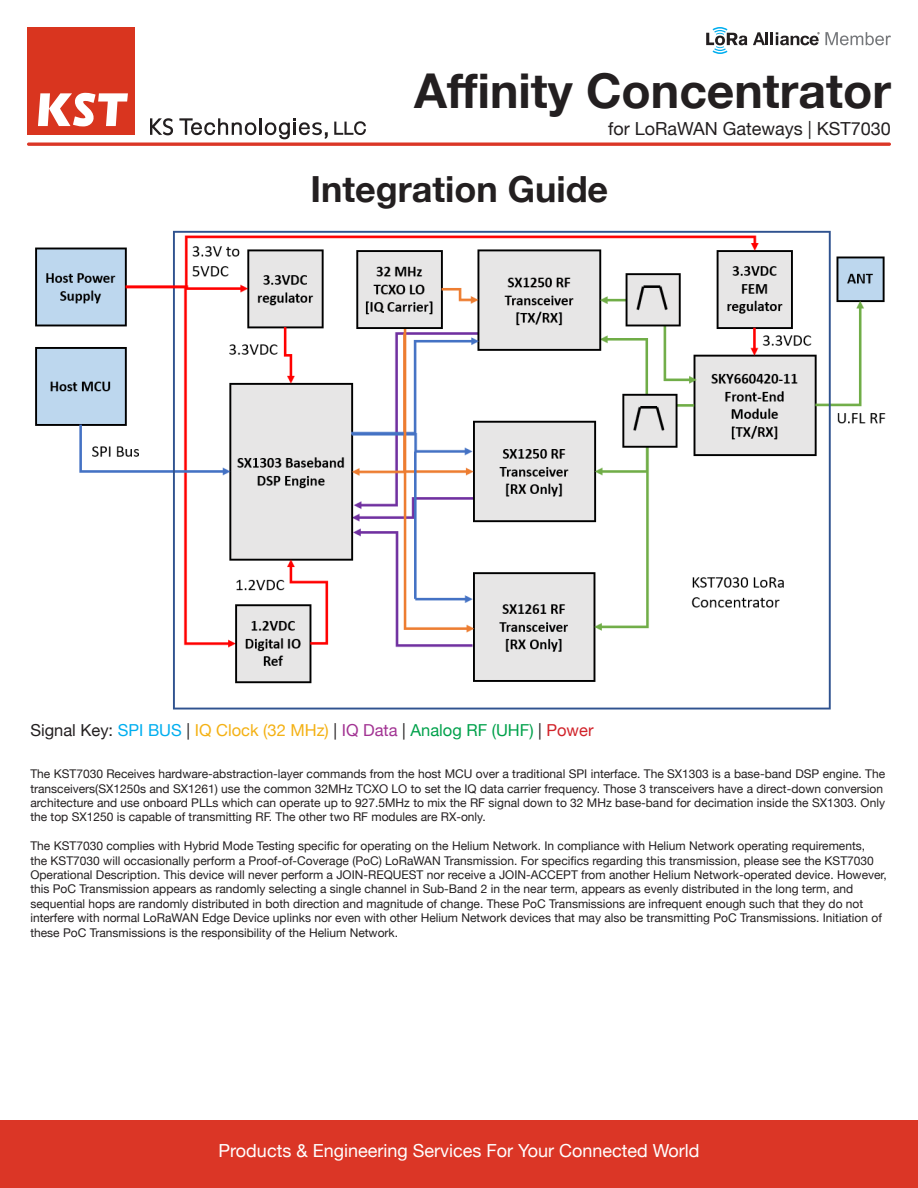
<style>
.page{position:relative;width:918px;height:1188px;background:#fff}
.page>*{position:absolute;margin:0;border:0;box-sizing:border-box;transform-origin:0 0}
.t1{font:700 48px "Helvetica Neue";color:#231f20}
.t2{font:700 36px "Helvetica Neue";color:#231f20}
.t3{font:18px "Helvetica Neue";color:#fff}
.t4{font:18px "Helvetica Neue";color:#231f20}
.t5{font:16.5px "Helvetica Neue";color:#231f20}
.Helvetica_Neue{font:12px/14.4px "Helvetica Neue";color:#231f20}
.s1{color:#00aeef}
.s2{color:#f4b114}
.s3{color:#a23393}
.s4{color:#00a14b}
.s5{color:#d1232a}
</style>
<div class="page">
<div style="left:27px;top:27px;width:108px;height:108px;background:#d9351f"></div>
<svg style="left:38px;top:93px;width:90px;height:33px"></svg>
<svg style="left:179px;top:118px;width:77px;height:17px"></svg>
<hr style="left:259px;top:118px;width:3px;height:17px;background:#231f20">
<svg style="left:150px;top:118px;width:23px;height:17px"></svg>
<svg style="left:265px;top:118px;width:63px;height:21px"></svg>
<svg style="left:334px;top:121px;width:32px;height:14px"></svg>
<div style="left:0;top:1120px;width:918px;height:68px;background:#db3626"></div>
<svg style="left:706px;top:27px;width:41px;height:27px"></svg>
<svg style="left:753px;top:32px;width:138px;height:13px"></svg>
<svg style="left:27px;top:142px;width:864px;height:4px;background:#e05547"></svg>
<img style="left:35px;top:230px;width:851px;height:480px">
<h1 class="t1" style="left:414px;top:53px;width:478px">Affinity Concentrator</h1>
<h3 class="t4" style="left:608px;top:116px;width:284px">for LoRaWAN Gateways | KST7030</h3>
<p class="t2" style="left:310px;top:161px;width:299px">Integration Guide</p>
<p class="t5" style="left:30px;top:718px;width:565px">Signal Key: <span class="s1">SPI BUS</span> | <span class="s2">IQ Clock (32 MHz)</span> | <span class="s3">IQ Data</span> | <span class="s4">Analog RF (UHF)</span> | <span class="s5">Power</span></p>
<p class="Helvetica_Neue" style="left:30px;top:767px;width:856px">The KST7030 Receives hardware-abstraction-layer commands from the host MCU over a traditional SPI interface. The SX1303 is a base-band DSP engine. The transceivers(SX1250s and SX1261) use the common 32MHz TCXO LO to set the IQ data carrier frequency. Those 3 transceivers have a direct-down conversion architecture and use onboard PLLs which can operate up to 927.5MHz to mix the RF signal down to 32 MHz base-band for decimation inside the SX1303. Only the top SX1250 is capable of transmitting RF. The other two RF modules are RX-only.</p>
<p class="Helvetica_Neue" style="left:30px;top:839px;width:858px">The KST7030 complies with Hybrid Mode Testing specific for operating on the Helium Network. In compliance with Helium Network operating requirements,<br>the KST7030 will occasionally perform a Proof-of-Coverage (PoC) LoRaWAN Transmission. For specifics regarding this transmission, please see the KST7030<br>Operational Description. This device will never perform a JOIN-REQUEST nor receive a JOIN-ACCEPT from another Helium Network-operated device. However, this PoC Transmission appears as randomly selecting a single channel in Sub-Band 2 in the near term, appears as evenly distributed in the long term, and sequential hops are randomly distributed in both direction and magnitude of change. These PoC Transmissions are infrequent enough such that they do not interfere with normal LoRaWAN Edge Device uplinks nor even with other Helium Network devices that may also be transmitting PoC Transmissions. Initiation of these PoC Transmissions is the responsibility of the Helium Network.</p>
<h3 class="t3" style="left:219px;top:1138px;width:482px">Products &amp; Engineering Services For Your Connected World</h3>
</div>
